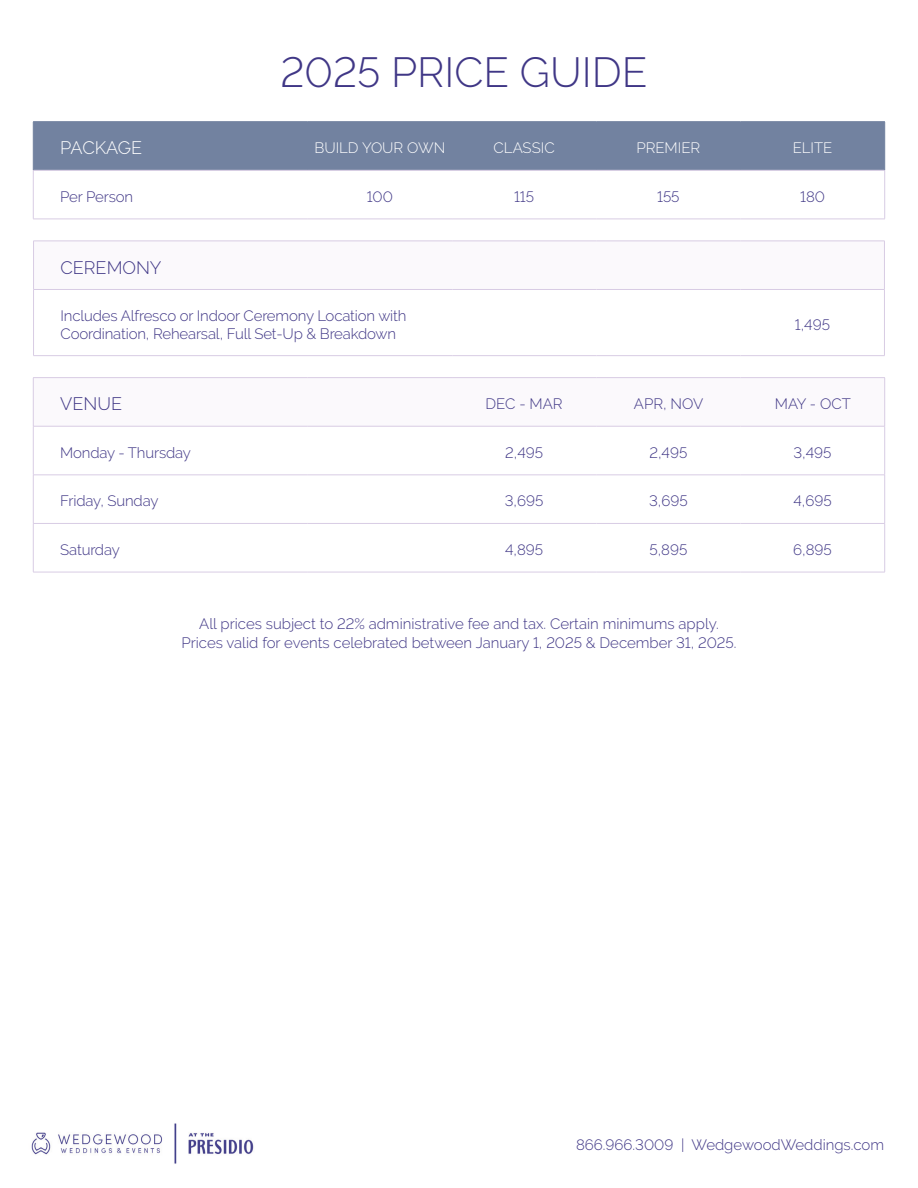
<style>
.page{position:relative;width:918px;height:1188px;background:#fff}
.page>*{position:absolute;margin:0;border:0;box-sizing:border-box;transform-origin:0 0}
.t1{font:300 42px "Raleway";color:#403786}
.t2{font:300 18px "Raleway";color:#403786}
.t3{font:300 18px "Raleway";letter-spacing:-.025em;color:#fff}
.t4{font:300 15px/18px "Raleway";letter-spacing:-.005em;color:#403786}
.t5{font:300 15px "Raleway";color:#fff}
</style>
<div class="page">
<svg style="left:33px;top:218px;width:852px;height:354px"></svg>
<div style="left:34px;top:122px;width:850px;height:48px;background:#7282a0"></div>
<hr style="left:33px;top:170px;width:275px;height:1px;background:#d8cce4">
<hr style="left:308px;top:170px;width:144px;height:1px;background:#d8cce4">
<hr style="left:452px;top:170px;width:144px;height:1px;background:#d8cce4">
<hr style="left:596px;top:170px;width:144px;height:1px;background:#d8cce4">
<hr style="left:740px;top:170px;width:145px;height:1px;background:#d8cce4">
<hr style="left:33px;top:170px;width:1px;height:49px;background:#d8cce4">
<hr style="left:884px;top:170px;width:1px;height:49px;background:#d8cce4">
<hr style="left:33px;top:219px;width:275px;height:1px;background:#d8cce4">
<hr style="left:308px;top:219px;width:144px;height:1px;background:#d8cce4">
<hr style="left:452px;top:219px;width:144px;height:1px;background:#d8cce4">
<hr style="left:596px;top:219px;width:144px;height:1px;background:#d8cce4">
<hr style="left:740px;top:219px;width:145px;height:1px;background:#d8cce4">
<hr style="left:33px;top:121px;width:275px;height:1px;background:#7282a0">
<hr style="left:33px;top:122px;width:1px;height:48px;background:#7282a0">
<hr style="left:308px;top:121px;width:144px;height:1px;background:#7282a0">
<hr style="left:452px;top:121px;width:144px;height:1px;background:#7282a0">
<hr style="left:596px;top:121px;width:144px;height:1px;background:#7282a0">
<hr style="left:740px;top:121px;width:145px;height:1px;background:#7282a0">
<hr style="left:884px;top:122px;width:1px;height:48px;background:#7282a0">
<svg style="left:34px;top:242px;width:850px;height:47px"></svg>
<hr style="left:33px;top:289px;width:419px;height:1px;background:#d8cce4">
<hr style="left:452px;top:289px;width:144px;height:1px;background:#d8cce4">
<hr style="left:596px;top:289px;width:144px;height:1px;background:#d8cce4">
<hr style="left:740px;top:289px;width:145px;height:1px;background:#d8cce4">
<hr style="left:33px;top:241px;width:419px;height:1px;background:#d8cce4">
<hr style="left:33px;top:241px;width:1px;height:48px;background:#d8cce4">
<hr style="left:452px;top:241px;width:144px;height:1px;background:#d8cce4">
<hr style="left:596px;top:241px;width:144px;height:1px;background:#d8cce4">
<hr style="left:740px;top:241px;width:145px;height:1px;background:#d8cce4">
<hr style="left:884px;top:241px;width:1px;height:48px;background:#d8cce4">
<hr style="left:33px;top:290px;width:1px;height:65px;background:#d8cce4">
<hr style="left:884px;top:290px;width:1px;height:65px;background:#d8cce4">
<hr style="left:33px;top:355px;width:419px;height:1px;background:#d8cce4">
<hr style="left:452px;top:355px;width:144px;height:1px;background:#d8cce4">
<hr style="left:596px;top:355px;width:144px;height:1px;background:#d8cce4">
<hr style="left:740px;top:355px;width:145px;height:1px;background:#d8cce4">
<svg style="left:34px;top:378px;width:850px;height:48px"></svg>
<hr style="left:33px;top:426px;width:1px;height:49px;background:#d8cce4">
<hr style="left:884px;top:426px;width:1px;height:49px;background:#d8cce4">
<hr style="left:33px;top:475px;width:1px;height:48px;background:#d8cce4">
<hr style="left:884px;top:475px;width:1px;height:48px;background:#d8cce4">
<hr style="left:33px;top:524px;width:1px;height:48px;background:#d8cce4">
<hr style="left:884px;top:524px;width:1px;height:48px;background:#d8cce4">
<hr style="left:33px;top:572px;width:275px;height:1px;background:#d8cce4">
<hr style="left:33px;top:475px;width:275px;height:1px;background:#d8cce4">
<hr style="left:33px;top:523px;width:275px;height:1px;background:#d8cce4">
<hr style="left:308px;top:572px;width:144px;height:1px;background:#d8cce4">
<hr style="left:452px;top:572px;width:144px;height:1px;background:#d8cce4">
<hr style="left:596px;top:572px;width:144px;height:1px;background:#d8cce4">
<hr style="left:740px;top:572px;width:145px;height:1px;background:#d8cce4">
<hr style="left:33px;top:377px;width:275px;height:1px;background:#d8cce4">
<hr style="left:33px;top:378px;width:1px;height:48px;background:#d8cce4">
<hr style="left:308px;top:377px;width:144px;height:1px;background:#d8cce4">
<hr style="left:452px;top:377px;width:144px;height:1px;background:#d8cce4">
<hr style="left:596px;top:377px;width:144px;height:1px;background:#d8cce4">
<hr style="left:740px;top:377px;width:145px;height:1px;background:#d8cce4">
<hr style="left:884px;top:378px;width:1px;height:48px;background:#d8cce4">
<hr style="left:33px;top:426px;width:275px;height:1px;background:#d8cce4">
<hr style="left:308px;top:426px;width:144px;height:1px;background:#d8cce4">
<hr style="left:452px;top:426px;width:144px;height:1px;background:#d8cce4">
<hr style="left:596px;top:426px;width:144px;height:1px;background:#d8cce4">
<hr style="left:740px;top:426px;width:145px;height:1px;background:#d8cce4">
<hr style="left:308px;top:475px;width:144px;height:1px;background:#d8cce4">
<hr style="left:452px;top:475px;width:144px;height:1px;background:#d8cce4">
<hr style="left:596px;top:475px;width:144px;height:1px;background:#d8cce4">
<hr style="left:740px;top:475px;width:145px;height:1px;background:#d8cce4">
<hr style="left:308px;top:523px;width:144px;height:1px;background:#d8cce4">
<hr style="left:452px;top:523px;width:144px;height:1px;background:#d8cce4">
<hr style="left:596px;top:523px;width:144px;height:1px;background:#d8cce4">
<hr style="left:740px;top:523px;width:145px;height:1px;background:#d8cce4">
<img style="left:31px;top:1123px;width:223px;height:41px">
<h1 class="t1" style="left:280px;top:47px;width:368px">2025 PRICE GUIDE</h1>
<p class="t3" style="left:60px;top:138px;width:83px">PACKAGE</p>
<p class="t5" style="left:314px;top:139px;width:132px">BUILD YOUR OWN</p>
<p class="t5" style="left:494px;top:139px;width:63px">CLASSIC</p>
<p class="t5" style="left:636px;top:139px;width:65px">PREMIER</p>
<p class="t5" style="left:793px;top:139px;width:41px">ELITE</p>
<p class="t4" style="left:60px;top:187px;width:74px">Per Person</p>
<p class="t4" style="left:367px;top:187px;width:28px">100</p>
<p class="t4" style="left:514px;top:187px;width:22px">115</p>
<p class="t4" style="left:657px;top:187px;width:24px">155</p>
<p class="t4" style="left:800px;top:187px;width:26px">180</p>
<p class="t2" style="left:61px;top:257px;width:103px">CEREMONY</p>
<p class="t4" style="left:61px;top:306px;width:348px">Includes Alfresco or Indoor Ceremony Location with<br>Coordination, Rehearsal, Full Set-Up &amp; Breakdown</p>
<p class="t4" style="left:795px;top:315px;width:37px">1,495</p>
<p class="t2" style="left:60px;top:394px;width:63px">VENUE</p>
<p class="t4" style="left:486px;top:395px;width:79px">DEC - MAR</p>
<p class="t4" style="left:634px;top:395px;width:71px">APR, NOV</p>
<p class="t4" style="left:775px;top:395px;width:77px">MAY - OCT</p>
<p class="t4" style="left:60px;top:443px;width:132px">Monday - Thursday</p>
<p class="t4" style="left:505px;top:443px;width:39px">2,495</p>
<p class="t4" style="left:649px;top:443px;width:39px">2,495</p>
<p class="t4" style="left:794px;top:443px;width:40px">3,495</p>
<p class="t4" style="left:60px;top:492px;width:100px">Friday, Sunday</p>
<p class="t4" style="left:505px;top:492px;width:40px">3,695</p>
<p class="t4" style="left:649px;top:492px;width:40px">3,695</p>
<p class="t4" style="left:793px;top:492px;width:40px">4,695</p>
<p class="t4" style="left:60px;top:540px;width:61px">Saturday</p>
<p class="t4" style="left:505px;top:540px;width:40px">4,895</p>
<p class="t4" style="left:649px;top:540px;width:40px">5,895</p>
<p class="t4" style="left:793px;top:540px;width:40px">6,895</p>
<p class="t4" style="left:181px;top:614px;width:557px;line-height:19.5px;text-align:center">All prices subject to 22% administrative fee and tax. Certain minimums apply.<br>Prices valid for events celebrated between January 1, 2025 &amp; December 31, 2025.</p>
<p class="t4" style="left:576px;top:1136px;width:310px">866.966.3009 | WedgewoodWeddings.com</p>
</div>
